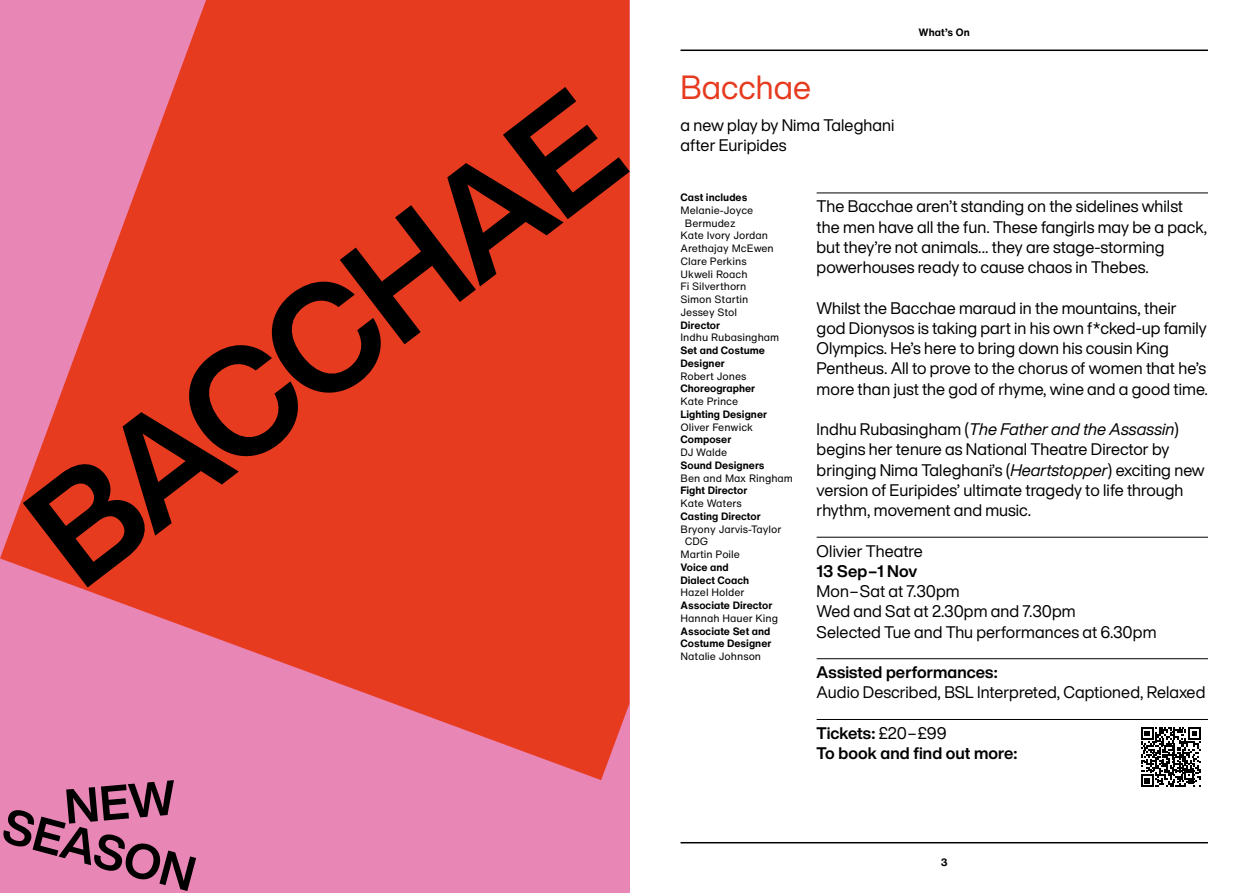
<style>
.page{position:relative;width:1259px;height:893px;background:#fff}
.page>*{position:absolute;margin:0;border:0;box-sizing:border-box;transform-origin:0 0}
.t1{font:700 149.55px "Helvetica Now NT Display";color:#000}
.t2{font:33px "Helvetica Now NT Display";letter-spacing:.005em;color:#e73b1f}
.t3{font:16.5px/20.2px "Helvetica Now NT Display";letter-spacing:.005em;color:#000}
.t4{font:700 16.5px/20.2px "Helvetica Now NT Display";letter-spacing:.005em;color:#000}
.t5{font:10.5px "Helvetica Now NT Text";color:#000}
.t6{font:700 10.5px/12.8px "Helvetica Now NT Text";color:#000}
.s1{font-style:italic}
.s2{font-weight:400}
</style>
<div class="page">
<hr style="left:680px;top:50px;width:528px;height:1px;background:#000">
<hr style="left:680px;top:842px;width:528px;height:1px;background:#000">
<div style="left:0;top:0;width:629px;height:893px;background:#e886b5"></div>
<svg style="left:0;top:0;width:629px;height:780px;fill:#e73b1f"></svg>
<svg style="left:1141px;top:727px;width:59px;height:60px"></svg>
<svg style="left:3px;top:780px;width:193px;height:111px"></svg>
<hr style="left:816px;top:193px;width:392px;height:1px;background:#000">
<hr style="left:816px;top:537px;width:392px;height:1px;background:#000">
<hr style="left:816px;top:658px;width:392px;height:1px;background:#000">
<hr style="left:816px;top:719px;width:392px;height:1px;background:#000">
<h1 class="t1" style="left:-14px;top:467px;width:697px;rotate:-37deg">BACCHAE</h1>
<h2 class="t2" style="left:680px;top:65px;width:132px">Bacchae</h2>
<p class="t3" style="left:680px;top:114px;width:215px">a new play by Nima Taleghani after Euripides</p>
<p class="t6" style="left:918px;top:26px;width:53px">What’s On</p>
<p class="t6" style="left:680px;top:191px;width:68px">Cast includes</p>
<p class="t5" style="left:680px;top:203px;width:74px">Melanie-Joyce</p>
<p class="t5" style="left:685px;top:216px;width:52px">Bermudez</p>
<p class="t5" style="left:680px;top:229px;width:89px">Kate Ivory Jordan</p>
<p class="t5" style="left:680px;top:241px;width:95px">Arethajay McEwen</p>
<p class="t5" style="left:680px;top:254px;width:68px">Clare Perkins</p>
<p class="t5" style="left:680px;top:267px;width:69px">Ukweli Roach</p>
<p class="t5" style="left:680px;top:280px;width:67px">Fi Silverthorn</p>
<p class="t5" style="left:680px;top:292px;width:69px">Simon Startin</p>
<p class="t5" style="left:680px;top:305px;width:58px">Jessey Stol</p>
<p class="t6" style="left:680px;top:319px;width:41px">Director</p>
<p class="t5" style="left:680px;top:331px;width:100px">Indhu Rubasingham</p>
<p class="t6" style="left:680px;top:344px;width:86px">Set and Costume<br>Designer</p>
<p class="t5" style="left:680px;top:369px;width:67px">Robert Jones</p>
<p class="t6" style="left:680px;top:382px;width:76px">Choreographer</p>
<p class="t5" style="left:680px;top:394px;width:59px">Kate Prince</p>
<p class="t6" style="left:680px;top:408px;width:88px">Lighting Designer</p>
<p class="t5" style="left:680px;top:420px;width:74px">Oliver Fenwick</p>
<p class="t6" style="left:680px;top:433px;width:52px">Composer</p>
<p class="t5" style="left:680px;top:445px;width:48px">DJ Walde</p>
<p class="t6" style="left:680px;top:459px;width:86px">Sound Designers</p>
<p class="t5" style="left:680px;top:471px;width:114px">Ben and Max Ringham</p>
<p class="t6" style="left:680px;top:484px;width:68px">Fight Director</p>
<p class="t5" style="left:680px;top:496px;width:63px">Kate Waters</p>
<p class="t6" style="left:680px;top:510px;width:82px">Casting Director</p>
<p class="t5" style="left:680px;top:522px;width:102px">Bryony Jarvis-Taylor</p>
<p class="t5" style="left:685px;top:535px;width:25px">CDG</p>
<p class="t5" style="left:680px;top:547px;width:61px">Martin Poile</p>
<p class="t6" style="left:680px;top:561px;width:70px">Voice and<br>Dialect Coach</p>
<p class="t5" style="left:680px;top:586px;width:65px">Hazel Holder</p>
<p class="t6" style="left:680px;top:599px;width:93px">Associate Director</p>
<p class="t5" style="left:680px;top:611px;width:99px">Hannah Hauer King</p>
<p class="t6" style="left:680px;top:625px;width:92px">Associate Set and<br>Costume Designer</p>
<p class="t5" style="left:680px;top:649px;width:82px">Natalie Johnson</p>
<p class="t3" style="left:816px;top:196px;width:392px">The Bacchae aren’t standing on the sidelines whilst the men have all the fun. These fangirls may be a pack, but they’re not animals... they are stage-storming powerhouses ready to cause chaos in Thebes.</p>
<p class="t3" style="left:816px;top:297px;width:393px">Whilst the Bacchae maraud in the mountains, their god Dionysos is taking part in his own f*cked-up family Olympics. He’s here to bring down his cousin King Pentheus. All to prove to the chorus of women that he’s more than just the god of rhyme, wine and a good time.</p>
<p class="t3" style="left:816px;top:419px;width:390px">Indhu Rubasingham (<span class="s1">The Father and the Assassin</span>) begins her tenure as National Theatre Director by bringing Nima Taleghani’s (<span class="s1">Heartstopper</span>) exciting new version of Euripides’ ultimate tragedy to life through rhythm, movement and music.</p>
<p class="t3" style="left:816px;top:540px;width:108px">Olivier Theatre</p>
<p class="t4" style="left:816px;top:561px;width:102px">13 Sep–1 Nov</p>
<p class="t3" style="left:816px;top:581px;width:341px">Mon–Sat at 7.30pm<br>Wed and Sat at 2.30pm and 7.30pm<br>Selected Tue and Thu performances at 6.30pm</p>
<p class="t4" style="left:816px;top:662px;width:183px">Assisted performances:</p>
<p class="t3" style="left:816px;top:682px;width:390px">Audio Described, BSL Interpreted, Captioned, Relaxed</p>
<p class="t4" style="left:816px;top:723px;width:202px">Tickets: <span class="s2">£20–£99<br></span>To book and find out more:</p>
<p class="t6" style="left:940px;top:856px;width:8px">3</p>
</div>
